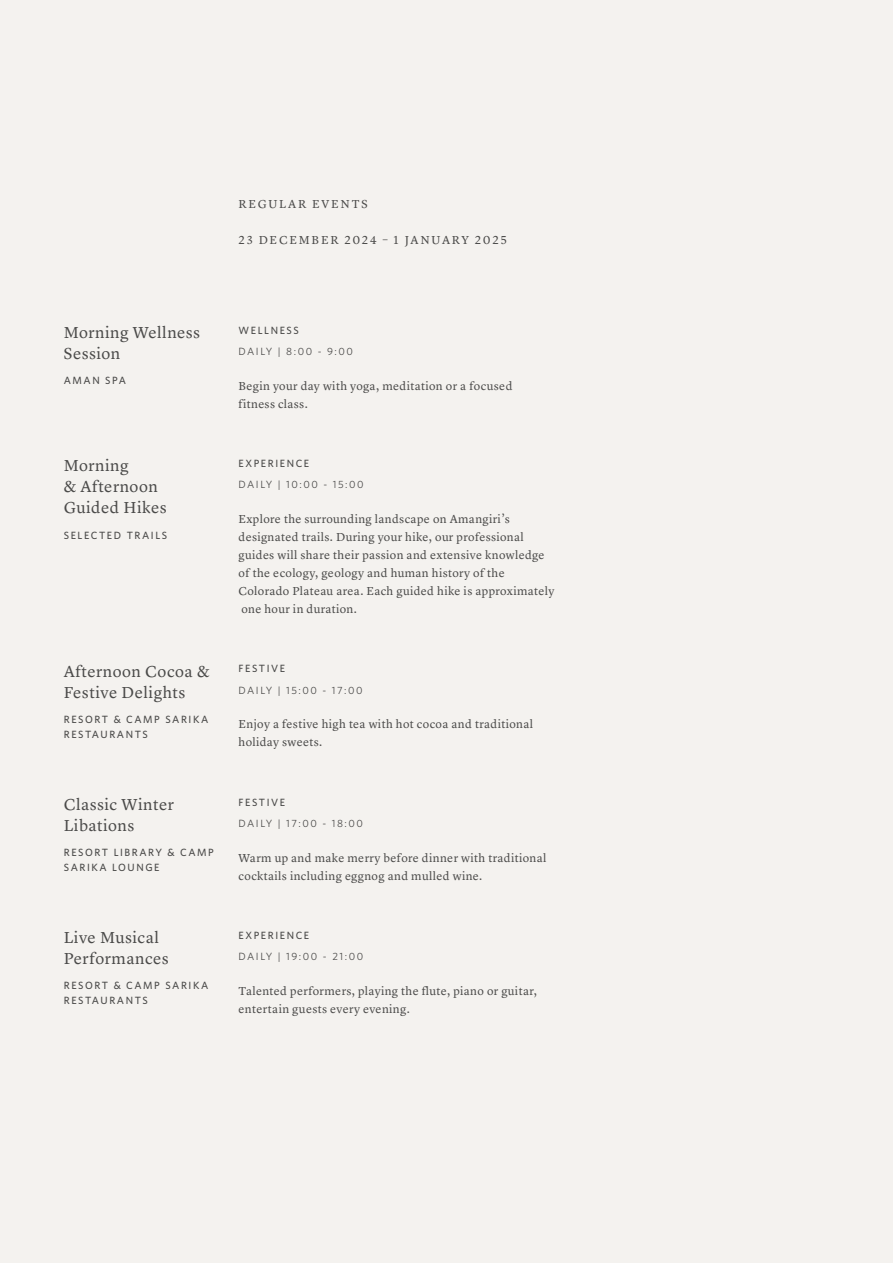
<style>
.page{position:relative;width:893px;height:1263px;background:#f4f2ef}
.page>*{position:absolute;margin:0;border:0;box-sizing:border-box;transform-origin:0 0}
.t1{font:16.5px/21px "Lyon Text Aman Regular";letter-spacing:.03em;color:#4a4a49}
.t2{font:12px/18px "Lyon Text Aman Regular";letter-spacing:.03em;color:#4a4a49}
.t3{font:12px "Lyon Text Aman Regular";letter-spacing:.15em;color:#4a4a49}
.t4{font:500 10.5px/15px "Whitney";letter-spacing:.15em;color:#4a4a49}
.t5{font:10.5px "Whitney";letter-spacing:.15em;color:#4a4a49}
</style>
<div class="page">
<p class="t3" style="left:239px;top:195px;width:131px">REGULAR EVENTS</p>
<p class="t3" style="left:239px;top:231px;width:270px">23 DECEMBER 2024 – 1 JANUARY 2025</p>
<h1 class="t1" style="left:64px;top:321px;width:138px">Morning Wellness<br>Session</h1>
<p class="t4" style="left:239px;top:322px;width:62px">WELLNESS</p>
<p class="t5" style="left:239px;top:344px;width:116px">DAILY | 8:00 - 9:00</p>
<p class="t4" style="left:64px;top:373px;width:64px">AMAN SPA</p>
<p class="t2" style="left:239px;top:376px;width:275px">Begin your day with yoga, meditation or a focused fitness class.</p>
<h1 class="t1" style="left:64px;top:454px;width:104px">Morning<br>&amp; Afternoon<br>Guided Hikes</h1>
<p class="t4" style="left:64px;top:527px;width:105px">SELECTED TRAILS</p>
<p class="t4" style="left:239px;top:456px;width:72px">EXPERIENCE</p>
<p class="t5" style="left:239px;top:478px;width:127px">DAILY | 10:00 - 15:00</p>
<p class="t2" style="left:239px;top:509px;width:317px">Explore the surrounding landscape on Amangiri’s designated trails. During your hike, our professional guides will share their passion and extensive knowledge of the ecology, geology and human history of the Colorado Plateau area. Each guided hike is approximately one hour in duration.</p>
<h1 class="t1" style="left:64px;top:659px;width:147px">Afternoon Cocoa &amp;<br>Festive Delights</h1>
<p class="t4" style="left:239px;top:661px;width:48px">FESTIVE</p>
<p class="t5" style="left:239px;top:683px;width:126px">DAILY | 15:00 - 17:00</p>
<p class="t4" style="left:64px;top:711px;width:146px">RESORT &amp; CAMP SARIKA<br>RESTAURANTS</p>
<p class="t2" style="left:239px;top:714px;width:296px">Enjoy a festive high tea with hot cocoa and traditional holiday sweets.</p>
<h1 class="t1" style="left:64px;top:792px;width:112px">Classic Winter<br>Libations</h1>
<p class="t4" style="left:239px;top:794px;width:48px">FESTIVE</p>
<p class="t5" style="left:239px;top:816px;width:126px">DAILY | 17:00 - 18:00</p>
<p class="t4" style="left:64px;top:845px;width:152px">RESORT LIBRARY &amp; CAMP<br>SARIKA LOUNGE</p>
<p class="t2" style="left:239px;top:847px;width:309px">Warm up and make merry before dinner with traditional cocktails including eggnog and mulled wine.</p>
<h1 class="t1" style="left:64px;top:926px;width:107px">Live Musical<br>Performances</h1>
<p class="t4" style="left:239px;top:928px;width:72px">EXPERIENCE</p>
<p class="t5" style="left:239px;top:949px;width:126px">DAILY | 19:00 - 21:00</p>
<p class="t4" style="left:64px;top:978px;width:146px">RESORT &amp; CAMP SARIKA<br>RESTAURANTS</p>
<p class="t2" style="left:239px;top:981px;width:300px">Talented performers, playing the flute, piano or guitar, entertain guests every evening.</p>
</div>
